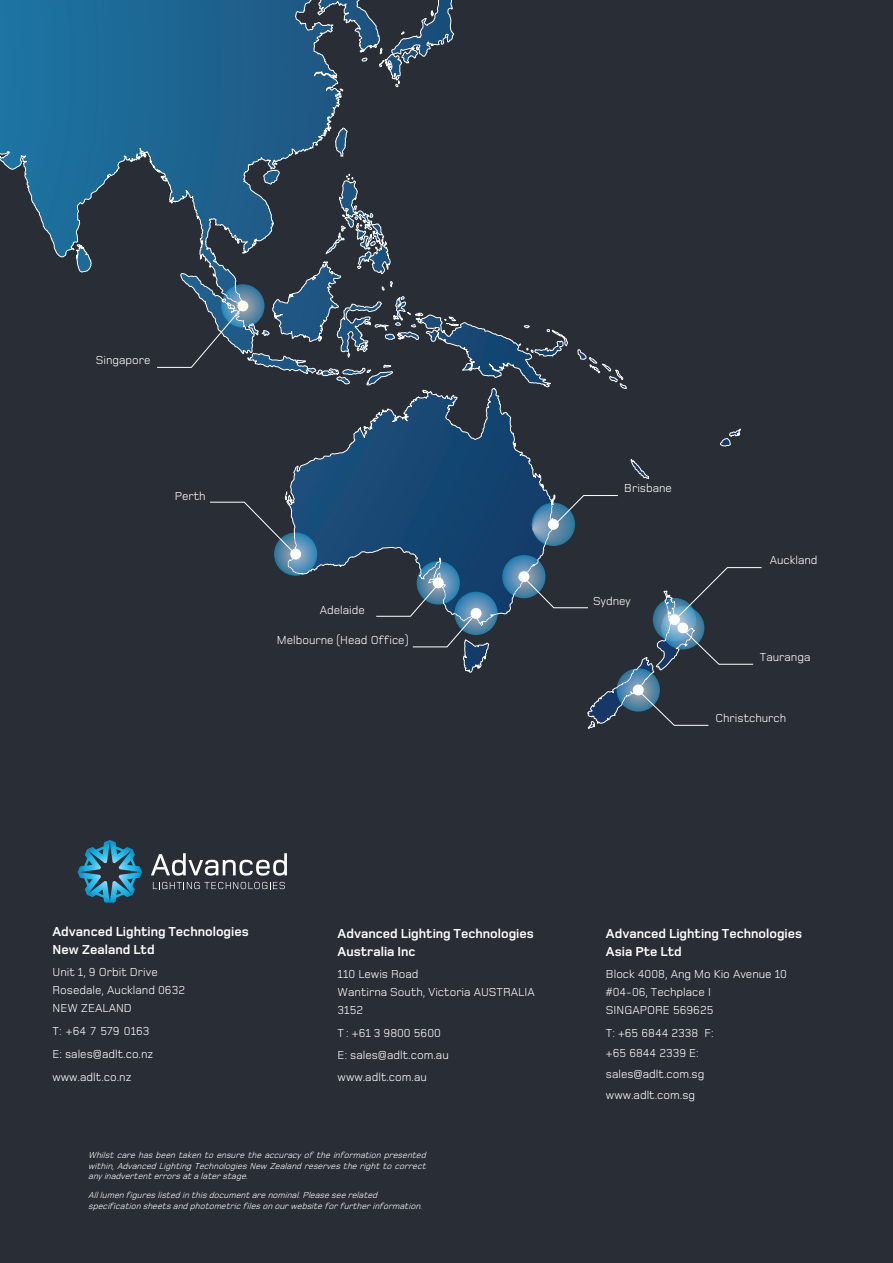
<style>
.page{position:relative;width:893px;height:1263px;background:#292d35}
.page>*{position:absolute;margin:0;border:0;box-sizing:border-box;transform-origin:0 0}
.body{font:700 13.5px/18px "Foundry Monoline";color:#fff}
.body-2{font:12px/18px "Foundry Monoline";color:#fff}
.body-3{font:italic 9px/10.5px "Foundry Monoline";color:#fff;text-align:justify}
</style>
<div class="page">
<svg style="left:0;top:0;width:741px;height:729px"></svg>
<svg style="left:274px;top:532px;width:43px;height:44px"></svg>
<div style="left:290px;top:549px;width:11px;height:11px;background:#fcfefe;border-radius:50%"></div>
<svg style="left:454px;top:592px;width:44px;height:43px"></svg>
<div style="left:471px;top:608px;width:10px;height:11px;background:#fcfefe;border-radius:50%"></div>
<svg style="left:417px;top:561px;width:43px;height:43px"></svg>
<div style="left:433px;top:577px;width:11px;height:11px;background:#fcfefe;border-radius:50%"></div>
<svg style="left:502px;top:555px;width:43px;height:43px"></svg>
<div style="left:518px;top:571px;width:11px;height:11px;background:#fcfefe;border-radius:50%"></div>
<svg style="left:532px;top:503px;width:43px;height:43px"></svg>
<div style="left:548px;top:519px;width:11px;height:11px;background:#fcfefe;border-radius:50%"></div>
<svg style="left:617px;top:668px;width:43px;height:44px"></svg>
<div style="left:633px;top:684px;width:11px;height:11px;background:#fcfefe;border-radius:50%"></div>
<svg style="left:661px;top:606px;width:43px;height:43px"></svg>
<svg style="left:653px;top:598px;width:43px;height:43px"></svg>
<div style="left:669px;top:614px;width:11px;height:11px;background:#fcfefe;border-radius:50%"></div>
<svg style="left:221px;top:284px;width:43px;height:44px"></svg>
<div style="left:237px;top:300px;width:11px;height:11px;background:#fbfbe7;border-radius:50%"></div>
<svg style="left:209px;top:501px;width:89px;height:55px"></svg>
<svg style="left:674px;top:567px;width:88px;height:54px"></svg>
<svg style="left:553px;top:495px;width:66px;height:31px"></svg>
<svg style="left:682px;top:629px;width:72px;height:36px"></svg>
<svg style="left:638px;top:690px;width:71px;height:36px"></svg>
<svg style="left:156px;top:305px;width:89px;height:63px"></svg>
<svg style="left:375px;top:582px;width:102px;height:66px"></svg>
<svg style="left:151px;top:853px;width:136px;height:23px"></svg>
<svg style="left:153px;top:882px;width:132px;height:7px"></svg>
<svg style="left:78px;top:840px;width:64px;height:62px"></svg>
<svg style="left:523px;top:577px;width:66px;height:31px"></svg>
<p class="body-2" style="left:96px;top:352px;width:56px">Singapore</p>
<p class="body-2" style="left:175px;top:487px;width:32px">Perth</p>
<p class="body-2" style="left:320px;top:601px;width:47px">Adelaide</p>
<p class="body-2" style="left:277px;top:632px;width:133px">Melbourne (Head Office)</p>
<p class="body-2" style="left:624px;top:480px;width:49px">Brisbane</p>
<p class="body-2" style="left:593px;top:592px;width:39px">Sydney</p>
<p class="body-2" style="left:770px;top:552px;width:49px">Auckland</p>
<p class="body-2" style="left:760px;top:649px;width:52px">Tauranga</p>
<p class="body-2" style="left:715px;top:710px;width:72px">Christchurch</p>
<p class="body" style="left:53px;top:923px;width:198px">Advanced Lighting Technologies<br>New Zealand Ltd</p>
<p class="body-2" style="left:53px;top:964px;width:134px">Unit 1, 9 Orbit Drive<br>Rosedale, Auckland 0632<br>NEW ZEALAND</p>
<p class="body-2" style="left:53px;top:1020px;width:102px;line-height:23px">T: +64 7 579 0163<br>E: sales@adlt.co.nz www.adlt.co.nz</p>
<p class="body" style="left:338px;top:925px;width:198px">Advanced Lighting Technologies<br>Australia Inc</p>
<p class="body-2" style="left:338px;top:966px;width:199px">110 Lewis Road<br>Wantirna South, Victoria AUSTRALIA<br>3152</p>
<p class="body-2" style="left:338px;top:1022px;width:113px;line-height:22.2px">T : +61 3 9800 5600<br>E: sales@adlt.com.au www.adlt.com.au</p>
<p class="body-3" style="left:88px;top:1150px;width:342px">Whilstcarehasbeentakentoensuretheaccuracyoftheinformationpresented within,AdvancedLightingTechnologiesNew Zealandreservestherighttocorrect anyinadvertenterrorsatalaterstage.</p>
<p class="body-3" style="left:88px;top:1190px;width:338px">Alllumenfigureslistedinthisdocumentarenominal.Pleaseseerelated specificationsheetsandphotometricfilesonourwebsiteforfurtherinformation.</p>
<p class="body" style="left:606px;top:925px;width:198px">Advanced Lighting Technologies<br>Asia Pte Ltd</p>
<p class="body-2" style="left:606px;top:966px;width:183px">Block 4008, Ang Mo Kio Avenue 10 #04-06, Techplace I<br>SINGAPORE 569625</p>
<p class="body-2" style="left:606px;top:1023px;width:109px;line-height:20.9px">T: +65 6844 2338 F: +65 6844 2339 E: sales@adlt.com.sg www.adlt.com.sg</p>
</div>
